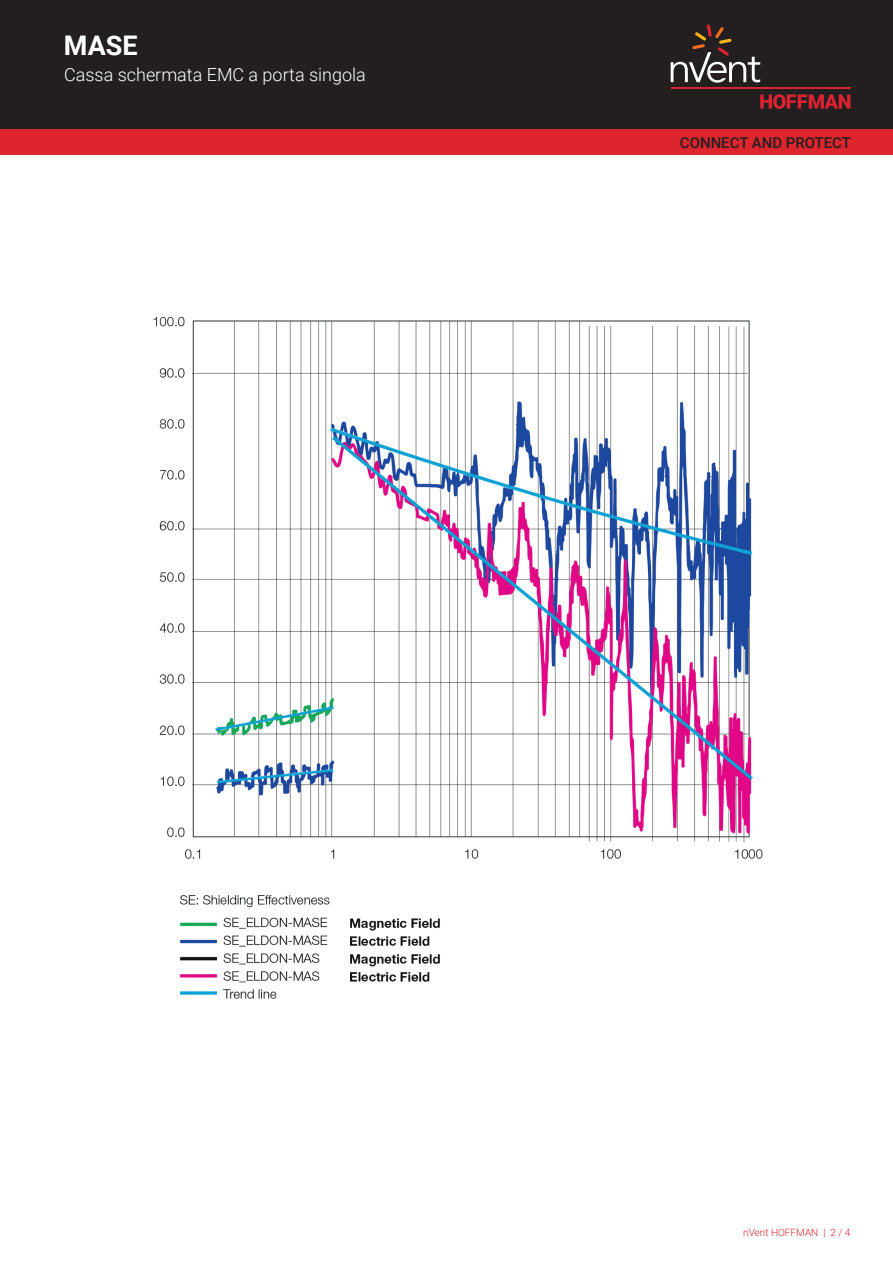
<style>
.page{position:relative;width:893px;height:1263px;background:#fff}
.page>*{position:absolute;margin:0;border:0;box-sizing:border-box;transform-origin:0 0}
.t1{font:700 27px "Roboto";color:#fff}
.t2{font:300 18px "Roboto";color:#fff}
.t3{font:500 15px "Roboto";color:#231f20}
.t4{font:300 10.05px "Roboto";color:#de252e}
</style>
<div class="page">
<div style="left:0;top:0;width:893px;height:129px;background:#231f20"></div>
<svg style="left:760px;top:94px;width:90px;height:15px"></svg>
<hr style="left:671px;top:88px;width:179px;height:1px;background:#db2230">
<svg style="left:671px;top:24px;width:89px;height:59px"></svg>
<div style="left:0;top:129px;width:893px;height:26px;background:#de252e"></div>
<img style="left:153px;top:316px;width:610px;height:683px">
<h1 class="t1" style="left:64px;top:26px;width:75px">MASE</h1>
<p class="t2" style="left:64px;top:62px;width:303px">Cassa schermata EMC a porta singola</p>
<p class="t3" style="left:680px;top:132px;width:173px">CONNECT AND PROTECT</p>
<p class="t4" style="left:743px;top:1226px;width:109px">nVent HOFFMAN | 2 / 4</p>
</div>
